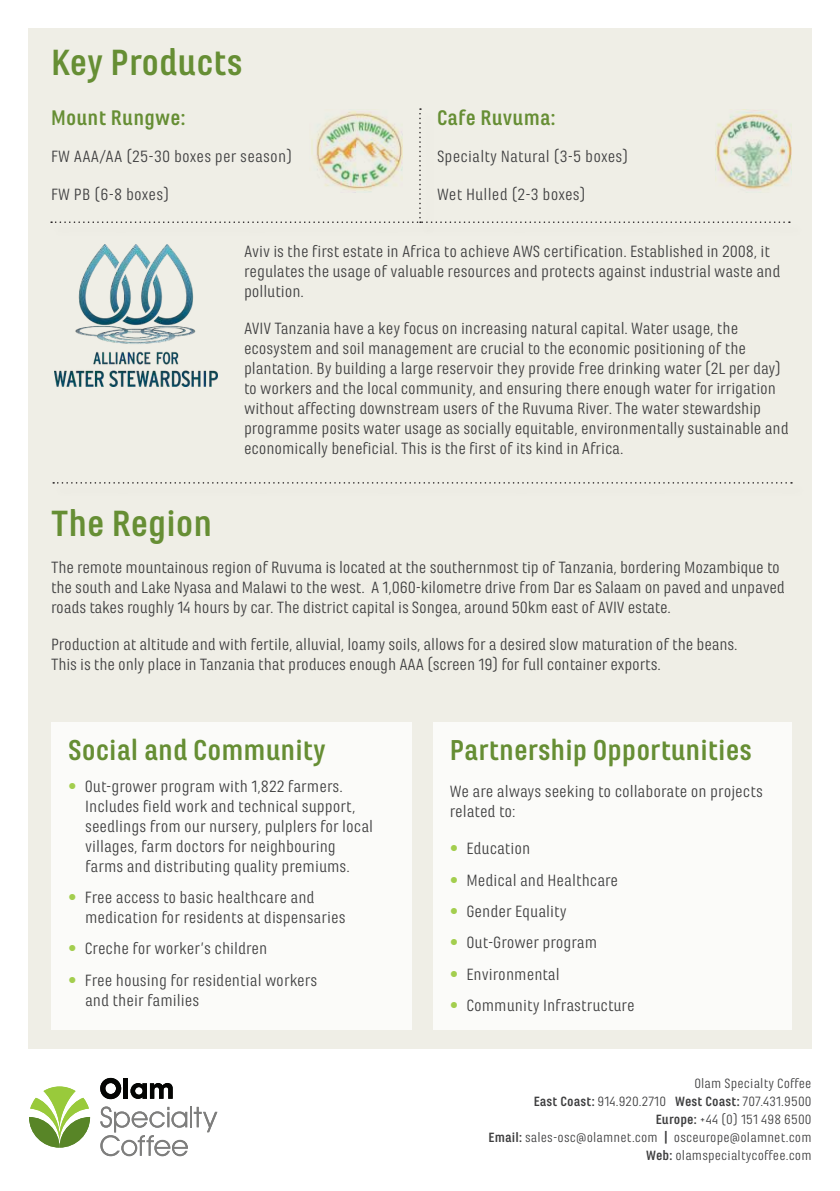
<style>
.page{position:relative;width:840px;height:1191px;background:#fff}
.page>*{position:absolute;margin:0;border:0;box-sizing:border-box;transform-origin:0 0}
.t1{font:700 38px "Marianina Wd FY";color:#668e34}
.t2{font:700 30px "Marianina Wd FY";color:#668e34}
.t3{font:700 22px "Marianina Wd FY";letter-spacing:.01em;color:#668e34}
.t4{font:17px/20px "Marianina Wd FY";letter-spacing:-.005em;color:#3e3e3f}
.t5{font:14px/18px "Marianina Wd FY";letter-spacing:.01em;color:#3e3e3f;text-align:right}
.s1{font-family:"DIN Alternate";font-weight:700;color:#a3ce4e}
.s2{font-weight:700}
</style>
<div class="page">
<div style="left:28px;top:28px;width:783px;height:1021px;background:#efeee6"></div>
<svg style="left:29px;top:1086px;width:61px;height:61px"></svg>
<svg style="left:100px;top:1077px;width:21px;height:22px"></svg>
<hr style="left:124px;top:1078px;width:4px;height:20px;background:#040503">
<svg style="left:130px;top:1083px;width:42px;height:16px"></svg>
<hr style="left:190px;top:1106px;width:2px;height:21px;background:#7e7e7d">
<svg style="left:194px;top:1106px;width:23px;height:26px"></svg>
<svg style="left:100px;top:1106px;width:88px;height:50px"></svg>
<svg style="left:51px;top:108px;width:738px;height:115px"></svg>
<div style="left:51px;top:722px;width:360px;height:307px;background:#fbfbf9"></div>
<div style="left:432px;top:722px;width:359px;height:307px;background:#fbfbf9"></div>
<img style="left:309px;top:109px;width:94px;height:84px">
<img style="left:714px;top:109px;width:77px;height:84px">
<img style="left:54px;top:245px;width:163px;height:141px">
<svg style="left:53px;top:482px;width:738px;height:1px"></svg>
<h1 class="t1" style="left:51px;top:42px;width:193px">Key Products</h1>
<p class="t3" style="left:51px;top:105px;width:136px">Mount Rungwe:</p>
<p class="t4" style="left:51px;top:146px;width:243px">FW AAA/AA (25-30 boxes per season)</p>
<p class="t4" style="left:51px;top:184px;width:120px">FW PB (6-8 boxes)</p>
<p class="t3" style="left:437px;top:105px;width:120px">Cafe Ruvuma:</p>
<p class="t4" style="left:437px;top:146px;width:193px">Specialty Natural (3-5 boxes)</p>
<p class="t4" style="left:437px;top:184px;width:150px">Wet Hulled (2-3 boxes)</p>
<p class="t4" style="left:244px;top:241px;width:537px">Aviv is the first estate in Africa to achieve AWS certification. Established in 2008, it regulates the usage of valuable resources and protects against industrial waste and pollution.</p>
<p class="t4" style="left:244px;top:318px;width:546px">AVIV Tanzania have a key focus on increasing natural capital. Water usage, the ecosystem and soil management are crucial to the economic positioning of the plantation. By building a large reservoir they provide free drinking water (2L per day) to workers and the local community, and ensuring there enough water for irrigation without affecting downstream users of the Ruvuma River. The water stewardship programme posits water usage as socially equitable, environmentally sustainable and economically beneficial. This is the first of its kind in Africa.</p>
<h1 class="t1" style="left:51px;top:503px;width:163px">The Region</h1>
<p class="t4" style="left:51px;top:557px;width:735px">The remote mountainous region of Ruvuma is located at the southernmost tip of Tanzania, bordering Mozambique to the south and Lake Nyasa and Malawi to the west. A 1,060-kilometre drive from Dar es Salaam on paved and unpaved roads takes roughly 14 hours by car. The district capital is Songea, around 50km east of AVIV estate.</p>
<p class="t4" style="left:51px;top:634px;width:687px">Production at altitude and with fertile, alluvial, loamy soils, allows for a desired slow maturation of the beans.<br>This is the only place in Tanzania that produces enough AAA (screen 19) for full container exports.</p>
<h2 class="t2" style="left:68px;top:734px;width:259px">Social and Community</h2>
<p class="t4" style="left:85px;top:776px;width:289px;text-indent:-17px"><span class="s1">•</span> Out-grower program with 1,822 farmers.<br>Includes field work and technical support, seedlings from our nursery, pulplers for local villages, farm doctors for neighbouring farms and distributing quality premiums.</p>
<p class="t4" style="left:85px;top:887px;width:262px;text-indent:-17px"><span class="s1">•</span> Free access to basic healthcare and medication for residents at dispensaries</p>
<p class="t4" style="left:68px;top:938px;width:201px"><span class="s1">•</span> Creche for worker’s children</p>
<p class="t4" style="left:85px;top:970px;width:234px;text-indent:-17px"><span class="s1">•</span> Free housing for residential workers and their families</p>
<h2 class="t2" style="left:449px;top:734px;width:303px">Partnership Opportunities</h2>
<p class="t4" style="left:449px;top:781px;width:314px">We are always seeking to collaborate on projects related to:</p>
<p class="t4" style="left:449px;top:838px;width:82px"><span class="s1">•</span> Education</p>
<p class="t4" style="left:449px;top:870px;width:170px"><span class="s1">•</span> Medical and Healthcare</p>
<p class="t4" style="left:449px;top:901px;width:118px"><span class="s1">•</span> Gender Equality</p>
<p class="t4" style="left:449px;top:932px;width:149px"><span class="s1">•</span> Out-Grower program</p>
<p class="t4" style="left:449px;top:964px;width:111px"><span class="s1">•</span> Environmental</p>
<p class="t4" style="left:449px;top:995px;width:186px"><span class="s1">•</span> Community Infrastructure</p>
<p class="t5" style="left:488px;top:1074px;width:324px">Olam Specialty Coffee<br><span class="s2">East Coast:</span> 914.920.2710 <span class="s2">West Coast:</span> 707.431.9500<br><span class="s2">Europe:</span> +44 (0) 151 498 6500<br><span class="s2">Email:</span> sales-osc@olamnet.com <span class="s2">|</span> osceurope@olamnet.com <span class="s2">Web:</span> olamspecialtycoffee.com</p>
</div>
